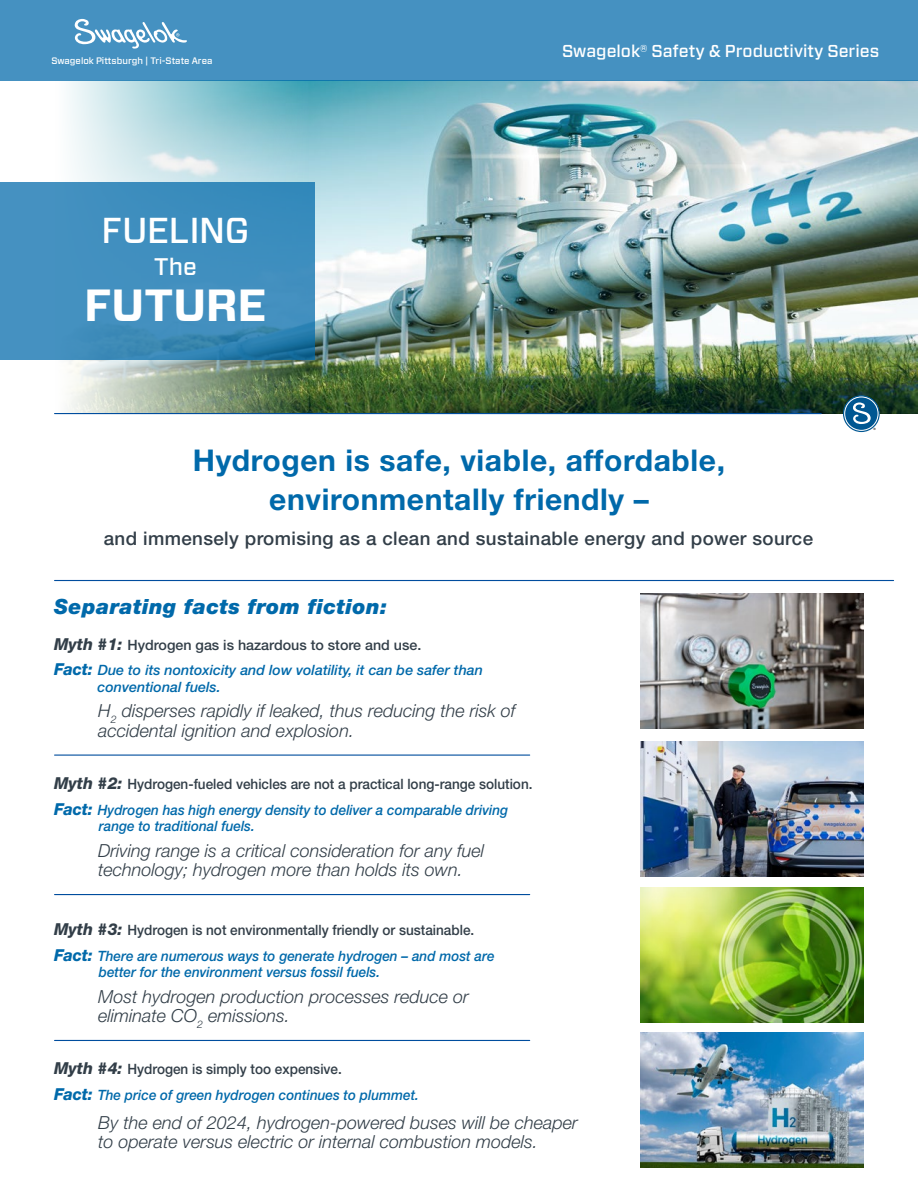
<style>
.page{position:relative;width:918px;height:1188px;background:#fff}
.page>*{position:absolute;margin:0;border:0;box-sizing:border-box;transform-origin:0 0}
.t1{font:700 45px "Forza";letter-spacing:-.005em;color:#fff}
.t2{font:500 36px "Forza";letter-spacing:-.005em;color:#fff}
.t3{font:700 30px/39px "Helvetica Neue LT Std";letter-spacing:.02em;color:#0069aa;text-align:center}
.t4{font:500 24px "Forza";color:#fff}
.t5{font:italic 900 21px "Helvetica Neue LT Std";letter-spacing:.02em;color:#0069aa}
.t6{font:500 18.75px "Helvetica Neue LT Std";letter-spacing:.02em;color:#323e48}
.t7{font:italic 300 18px/19.5px "Helvetica Neue LT Std";color:#323e48}
.t8{font:500 17.25px "Forza";color:#fff}
.t9{font:italic 500 14.25px/16.5px "Helvetica Neue LT Std";color:#0069aa;scale:.95 1}
.t10{font:500 14.25px "Helvetica Neue LT Std";color:#323e48;scale:.95 1}
.t11{font:italic 500 14.25px/16.5px "Helvetica Neue LT Std";color:#0069aa}
.t12{font:500 14.25px "Helvetica Neue LT Std";color:#323e48}
.t13{font:500 9.45px "Forza";color:#fff}
.t14{font:3px "Helvetica Neue LT Std";color:#000}
.s1{font-weight:800;font-style:italic;font-size:16.5px}
.s2{font-weight:800;font-size:16.5px}
</style>
<div class="page">
<img style="left:56px;top:80px;width:862px;height:334px">
<div style="left:0;top:0;width:918px;height:80px;background:#4591c1"></div>
<hr style="left:55px;top:413px;width:766px;height:1px;background:#004d9e">
<svg style="left:844px;top:396px;width:35px;height:35px"></svg>
<div style="left:843px;top:395px;width:37px;height:37px;border:1px solid #005792;border-radius:50%"></div>
<div style="left:845px;top:397px;width:33px;height:33px;background:#005792;border-radius:50%"></div>
<svg style="left:853px;top:402px;width:18px;height:22px"></svg>
<svg style="left:75px;top:19px;width:112px;height:30px"></svg>
<svg style="left:0;top:182px;width:314px;height:178px;background:#3e8dbc"></svg>
<hr style="left:55px;top:580px;width:839px;height:1px;background:#004d9e">
<hr style="left:55px;top:755px;width:475px;height:1px;background:#004d9e">
<hr style="left:55px;top:1040px;width:475px;height:1px;background:#004d9e">
<hr style="left:55px;top:894px;width:475px;height:1px;background:#004d9e">
<img style="left:640px;top:594px;width:224px;height:135px">
<img style="left:640px;top:741px;width:224px;height:135px">
<img style="left:640px;top:887px;width:224px;height:135px">
<img style="left:640px;top:1033px;width:224px;height:135px">
<p class="t13" style="left:51px;top:54px;width:163px">Swagelok Pittsburgh | Tri-State Area</p>
<h2 class="t2" style="left:102px;top:207px;width:149px">FUELING</h2>
<h3 class="t4" style="left:154px;top:250px;width:44px">The</h3>
<h1 class="t1" style="left:84px;top:275px;width:184px">FUTURE</h1>
<p class="t8" style="left:562px;top:40px;width:319px">Swagelok® Safety &amp; Productivity Series</p>
<p class="t14" style="left:874px;top:427px;width:4px">®</p>
<h3 class="t3" style="left:193px;top:440px;width:534px">Hydrogen is safe, viable, affordable, environmentally friendly –</h3>
<p class="t6" style="left:104px;top:527px;width:711px">and immensely promising as a clean and sustainable energy and power source</p>
<p class="t5" style="left:54px;top:593px;width:335px">Separating facts from fiction:</p>
<p class="t12" style="left:54px;top:636px;width:369px"><span class="s1">Myth #1:</span> Hydrogen gas is hazardous to store and use.</p>
<p class="t11" style="left:98px;top:662px;width:387px;text-indent:-44px"><span class="s2">Fact:</span> Due to its nontoxicity and low volatility, it can be safer than conventional fuels.</p>
<p class="t7" style="left:98px;top:701px;width:419px">H<sub>2</sub> disperses rapidly if leaked, thus reducing the risk of accidental ignition and explosion.</p>
<p class="t10" style="left:54px;top:775px;width:505px"><span class="s1">Myth #2:</span> Hydrogen-fueled vehicles are not a practical long-range solution.</p>
<p class="t9" style="left:99px;top:801px;width:433px;text-indent:-45px"><span class="s2">Fact:</span> Hydrogen has high energy density to deliver a comparable driving range to traditional fuels.</p>
<p class="t7" style="left:98px;top:840px;width:387px">Driving range is a critical consideration for any fuel technology; hydrogen more than holds its own.</p>
<p class="t10" style="left:54px;top:921px;width:444px"><span class="s1">Myth #3:</span> Hydrogen is not environmentally friendly or sustainable.</p>
<p class="t9" style="left:99px;top:947px;width:418px;text-indent:-45px"><span class="s2">Fact:</span> There are numerous ways to generate hydrogen – and most are better for the environment versus fossil fuels.</p>
<p class="t7" style="left:98px;top:986px;width:372px">Most hydrogen production processes reduce or eliminate CO<sub>2</sub> emissions.</p>
<p class="t10" style="left:54px;top:1061px;width:305px"><span class="s1">Myth #4:</span> Hydrogen is simply too expensive.</p>
<p class="t9" style="left:54px;top:1087px;width:386px"><span class="s2">Fact:</span> The price of green hydrogen continues to plummet.</p>
<p class="t7" style="left:98px;top:1112px;width:481px">By the end of 2024, hydrogen-powered buses will be cheaper to operate versus electric or internal combustion models.</p>
</div>
